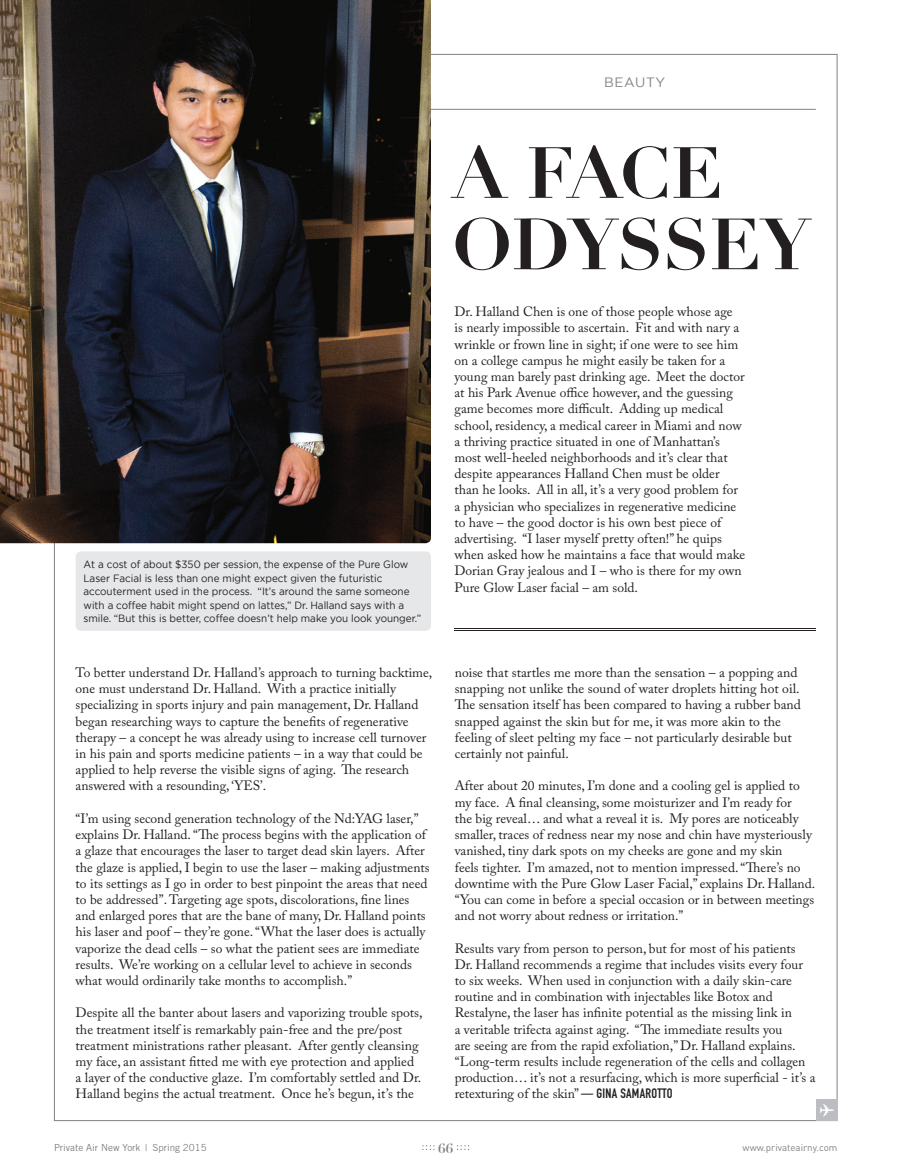
<style>
.page{position:relative;width:905px;height:1175px;background:#fff}
.page>*{position:absolute;margin:0;border:0;box-sizing:border-box;transform-origin:0 0}
.t1{font:700 70.95px/71.4px "Didot LT Std";color:#231f20}
.t2{font:13.5px/16.2px "Adobe Caslon Pro";color:#231f20}
.t3{font:13.5px "Gotham";letter-spacing:.04em;color:#808285}
.t4{font:700 13.5px "Didot LT Std";color:#808285}
.t5{font:10.5px/13.5px "Gotham";color:#231f20;scale:.94 1}
.t6{font:9.75px "Trade Gothic LT Std";color:#808285}
.t7{font:9.75px "DIN Pro";color:#808285}
.s1{font-family:"Helvetica Neue LT Std";font-stretch:condensed}
.s2{font-family:"DIN Engschrift Std"}
</style>
<div class="page">
<svg style="left:422px;top:1145px;width:12px;height:5px"></svg>
<svg style="left:457px;top:1145px;width:12px;height:5px"></svg>
<hr style="left:76px;top:109px;width:739px;height:1px;background:#808285">
<img style="left:0;top:0;width:431px;height:543px">
<div style="left:815px;top:1099px;width:22px;height:21px;background:#bcbdc0"></div>
<svg style="left:819px;top:1104px;width:15px;height:12px"></svg>
<div style="left:76px;top:551px;width:355px;height:80px;background:#e6e7e9;border-radius:5px"></div>
<hr style="left:454px;top:628px;width:361px;height:1px;background:#231f20">
<hr style="left:454px;top:630px;width:361px;height:1px;background:#231f20">
<p class="t3" style="left:604px;top:74px;width:62px">BEAUTY</p>
<p class="t5" style="left:83px;top:557px;width:361px">At a cost of about $350 per session, the expense of the Pure Glow Laser Facial is less than one might expect given the futuristic accouterment used in the process. “It’s around the same someone with a coffee habit might spend on lattes,” Dr. Halland says with a smile. “But this is better, coffee doesn’t help make you look younger.”</p>
<p class="t2" style="left:76px;top:664px;width:358px">To better understand Dr. Halland’s approach to turning backtime, one must understand Dr. Halland. With a practice initially specializing in sports injury and pain management, Dr. Halland began researching ways to capture the benefits of regenerative therapy – a concept he was already using to increase cell turnover in his pain and sports medicine patients – in a way that could be applied to help reverse the visible signs of aging. The research answered with a resounding, ‘YES’.</p>
<p class="t2" style="left:76px;top:810px;width:355px">“I’m using second generation technology of the Nd:YAG laser,” explains Dr. Halland. “The process begins with the application of a glaze that encourages the laser to target dead skin layers. After the glaze is applied, I begin to use the laser – making adjustments to its settings as I go in order to best pinpoint the areas that need to be addressed”. Targeting age spots, discolorations, fine lines and enlarged pores that are the bane of many, Dr. Halland points his laser and poof – they’re gone. “What the laser does is actually vaporize the dead cells – so what the patient sees are immediate results. We’re working on a cellular level to achieve in seconds what would ordinarily take months to accomplish.”</p>
<p class="t2" style="left:76px;top:1004px;width:348px">Despite all the banter about lasers and vaporizing trouble spots, the treatment itself is remarkably pain-free and the pre/post treatment ministrations rather pleasant. After gently cleansing my face, an assistant fitted me with eye protection and applied a layer of the conductive glaze. I’m comfortably settled and Dr.<br>Halland begins the actual treatment. Once he’s begun, it’s the</p>
<p class="t1" style="left:452px;top:138px;width:359px">A FACE<br>ODYSSEY</p>
<p class="t2" style="left:454px;top:303px;width:292px">Dr. Halland Chen is one of those people whose age<br>is nearly impossible to ascertain. Fit and with nary a wrinkle or frown line in sight; if one were to see him on a college campus he might easily be taken for a young man barely past drinking age. Meet the doctor at his Park Avenue office however, and the guessing game becomes more difficult. Adding up medical school, residency, a medical career in Miami and now a thriving practice situated in one of Manhattan’s most well-heeled neighborhoods and it’s clear that despite appearances Halland Chen must be older than he looks. All in all, it’s a very good problem for a physician who specializes in regenerative medicine to have – the good doctor is his own best piece of advertising. “I laser myself pretty often!” he quips when asked how he maintains a face that would make Dorian Gray jealous and I – who is there for my own Pure Glow Laser facial – am sold.</p>
<p class="t2" style="left:454px;top:664px;width:348px">noise that startles me more than the sensation – a popping and snapping not unlike the sound of water droplets hitting hot oil.<br>The sensation itself has been compared to having a rubber band snapped against the skin but for me, it was more akin to the feeling of sleet pelting my face – not particularly desirable but certainly not painful.</p>
<p class="t2" style="left:454px;top:777px;width:362px">After about 20 minutes, I’m done and a cooling gel is applied to my face. A final cleansing, some moisturizer and I’m ready for<br>the big reveal… and what a reveal it is. My pores are noticeably smaller, traces of redness near my nose and chin have mysteriously vanished, tiny dark spots on my cheeks are gone and my skin<br>feels tighter. I’m amazed, not to mention impressed. “There’s no downtime with the Pure Glow Laser Facial,” explains Dr. Halland. “You can come in before a special occasion or in between meetings and not worry about redness or irritation.”</p>
<p class="t2" style="left:454px;top:939px;width:362px">Results vary from person to person, but for most of his patients Dr. Halland recommends a regime that includes visits every four to six weeks. When used in conjunction with a daily skin-care routine and in combination with injectables like Botox and Restalyne, the laser has infinite potential as the missing link in<br>a veritable trifecta against aging. “The immediate results you<br>are seeing are from the rapid exfoliation,” Dr. Halland explains. “Long-term results include regeneration of the cells and collagen production… it’s not a resurfacing, which is more superficial - it’s a retexturing of the skin” <span class="s1">—</span> <span class="s2">GINA SAMAROTTO</span></p>
<p class="t6" style="left:54px;top:1141px;width:154px">Private Air New York | Spring 2015</p>
<p class="t4" style="left:438px;top:1139px;width:17px">66</p>
<p class="t7" style="left:742px;top:1140px;width:96px">www.privateairny.com</p>
</div>
